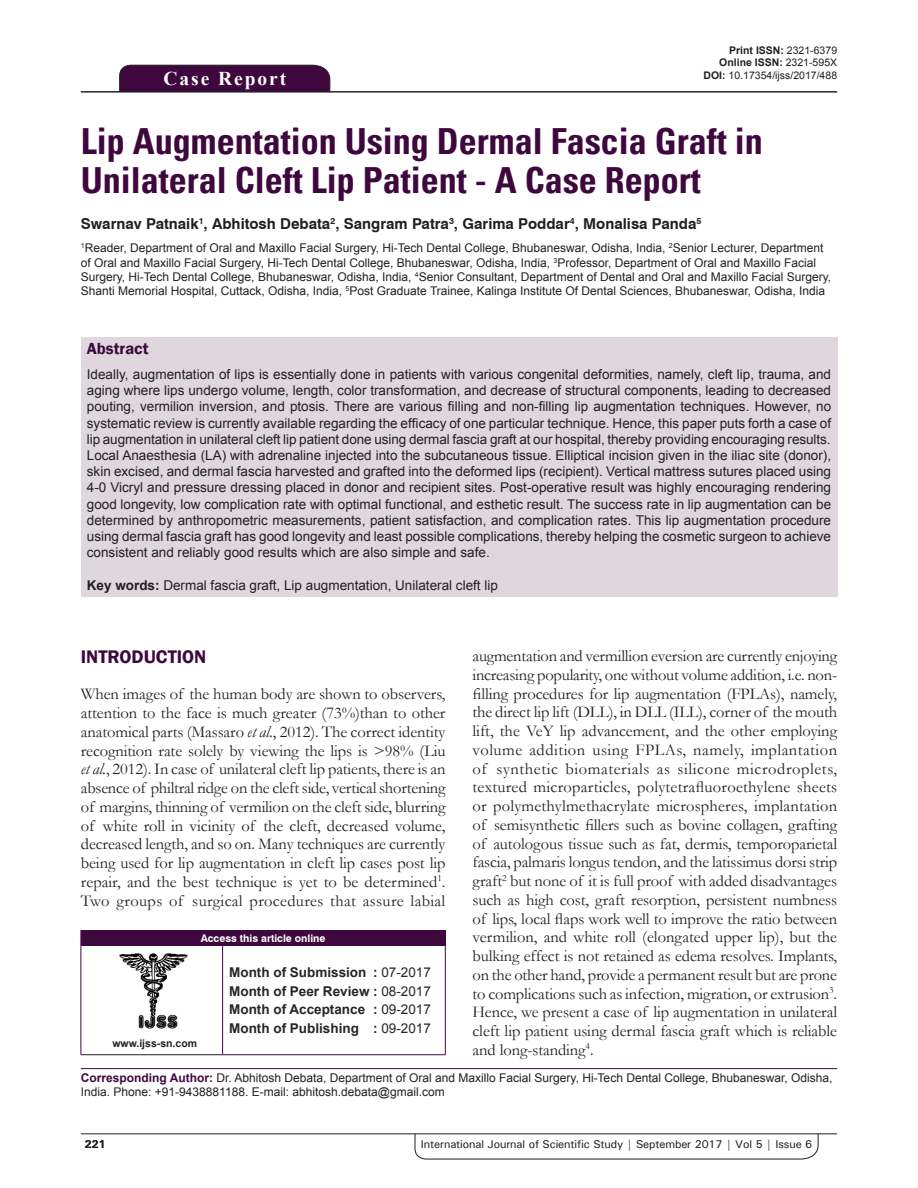
<style>
.page{position:relative;width:918px;height:1188px;background:#fff}
.page>*{position:absolute;margin:0;border:0;box-sizing:border-box;transform-origin:0 0}
.AT{font:700 condensed 36px/39px "Univers";color:#3e083e}
.AH{font:700 19.5px "Times New Roman";letter-spacing:.1em;color:#fff}
.t1{font:600 18.75px "Franklin Gothic";color:#3e083e}
.TX{font:16.5px/18.8px "Garamond";letter-spacing:-.005em;color:#231f20;text-align:justify}
.ABSH{font:600 16.5px "Franklin Gothic";color:#3e083e}
.AU{font:700 15px "Swiss 721 BT";color:#231f20}
.ABS_1{font:13.5px/16.2px "Arial";color:#231f20;text-align:justify}
.HIS{font:700 13.5px/18.8px "Arial";color:#282526;text-align:justify}
.KWD{font:13.5px "Arial";color:#231f20}
.AFF{font:12px/14.4px "Arial";color:#231f20}
.ADD{font:12px/14.4px "Arial";color:#231f20}
.RF{font:500 11.25px "Univers";letter-spacing:-.01em;color:#231f20}
.t2{font:700 11.25px "Univers";color:#231f20}
.DOI{font:700 10.5px "Arial";color:#231f20}
.DOI-2{font:10.5px "Arial";color:#231f20}
.AAO{font:700 10.5px "Swiss 721 BT";color:#fff}
.Web{font:700 10.5px "Arial";color:#231f20}
.s1{font-weight:400}
.s2{font-weight:700}
.s3{font-style:italic}
.s4{font-weight:700;color:#3e083e}
</style>
<div class="page">
<svg style="left:415px;top:1133px;width:404px;height:26px"></svg>
<hr style="left:81px;top:1134px;width:756px;height:1px;background:#231f20">
<div style="left:119px;top:65px;width:211px;height:26px;background:#3e083e"></div>
<hr style="left:81px;top:91px;width:756px;height:1px;background:#231f20">
<div style="left:81px;top:337px;width:756px;height:259px;background:#e0d7de"></div>
<img style="left:119px;top:953px;width:69px;height:75px">
<div style="left:81px;top:930px;width:364px;height:15px;background:#3e083e"></div>
<svg style="left:445px;top:930px;width:1px;height:15px"></svg>
<hr style="left:81px;top:945px;width:142px;height:1px;background:#3e083e">
<hr style="left:81px;top:946px;width:1px;height:108px;background:#3e083e">
<hr style="left:81px;top:1054px;width:142px;height:1px;background:#231f20">
<hr style="left:223px;top:945px;width:223px;height:1px;background:#3e083e">
<hr style="left:222px;top:946px;width:1px;height:108px;background:#3e083e">
<hr style="left:445px;top:946px;width:1px;height:108px;background:#3e083e">
<hr style="left:223px;top:1054px;width:223px;height:1px;background:#3e083e">
<hr style="left:81px;top:1068px;width:756px;height:1px;background:#3e083e">
<p class="DOI" style="left:729px;top:43px;width:109px">Print ISSN: <span class="s1">2321-6379</span></p>
<p class="DOI" style="left:719px;top:56px;width:119px">Online ISSN: <span class="s1">2321-595X</span></p>
<p class="AH" style="left:163px;top:64px;width:124px">Case Report</p>
<p class="DOI-2" style="left:704px;top:68px;width:135px"><span class="s2">DOI:</span> 10.17354/ijss/2017/488</p>
<p class="AT" style="left:81px;top:122px;width:683px">Lip Augmentation Using Dermal Fascia Graft in<br>Unilateral Cleft Lip Patient - A Case Report</p>
<p class="AU" style="left:81px;top:215px;width:622px">Swarnav Patnaik<sup>1</sup>, Abhitosh Debata<sup>2</sup>, Sangram Patra<sup>3</sup>, Garima Poddar<sup>4</sup>, Monalisa Panda<sup>5</sup></p>
<p class="AFF" style="left:81px;top:241px;width:752px"><sup>1</sup>Reader, Department of Oral and Maxillo Facial Surgery, Hi-Tech Dental College, Bhubaneswar, Odisha, India, <sup>2</sup>Senior Lecturer, Department of Oral and Maxillo Facial Surgery, Hi-Tech Dental College, Bhubaneswar, Odisha, India, <sup>3</sup>Professor, Department of Oral and Maxillo Facial Surgery, Hi-Tech Dental College, Bhubaneswar, Odisha, India, <sup>4</sup>Senior Consultant, Department of Dental and Oral and Maxillo Facial Surgery, Shanti Memorial Hospital, Cuttack, Odisha, India, <sup>5</sup>Post Graduate Trainee, Kalinga Institute Of Dental Sciences, Bhubaneswar, Odisha, India</p>
<p class="ABSH" style="left:87px;top:339px;width:63px">Abstract</p>
<p class="ABS_1" style="left:87px;top:366px;width:746px">Ideally, augmentation of lips is essentially done in patients with various congenital deformities, namely, cleft lip, trauma, and aging where lips undergo volume, length, color transformation, and decrease of structural components, leading to decreased pouting, vermilion inversion, and ptosis. There are various filling and non-filling lip augmentation techniques. However, no systematic review is currently available regarding the efficacy of one particular technique. Hence, this paper puts forth a case of lip augmentation in unilateral cleft lip patient done using dermal fascia graft at our hospital, thereby providing encouraging results.<br>Local Anaesthesia (LA) with adrenaline injected into the subcutaneous tissue. Elliptical incision given in the iliac site (donor), skin excised, and dermal fascia harvested and grafted into the deformed lips (recipient). Vertical mattress sutures placed using 4-0 Vicryl and pressure dressing placed in donor and recipient sites. Post-operative result was highly encouraging rendering good longevity, low complication rate with optimal functional, and esthetic result. The success rate in lip augmentation can be determined by anthropometric measurements, patient satisfaction, and complication rates. This lip augmentation procedure using dermal fascia graft has good longevity and least possible complications, thereby helping the cosmetic surgeon to achieve consistent and reliably good results which are also simple and safe.</p>
<p class="KWD" style="left:87px;top:577px;width:413px"><span class="s2">Key words:</span> Dermal fascia graft, Lip augmentation, Unilateral cleft lip</p>
<p class="TX" style="left:473px;top:646px;width:366px">augmentation and vermillion eversion are currently enjoying increasing popularity, one without volume addition, i.e. non&shy;filling procedures for lip augmentation (FPLAs), namely, the direct lip lift (DLL), in DLL (ILL), corner of the mouth lift, the VeY lip advancement, and the other employing volume addition using FPLAs, namely, implantation of synthetic biomaterials as silicone microdroplets, textured microparticles, polytetrafluoroethylene sheets or polymethylmethacrylate microspheres, implantation of semisynthetic fillers such as bovine collagen, grafting of autologous tissue such as fat, dermis, temporoparietal fascia, palmaris longus tendon, and the latissimus dorsi strip graft<sup>2</sup> but none of it is full proof with added disadvantages such as high cost, graft resorption, persistent numbness of lips, local flaps work well to improve the ratio between vermilion, and white roll (elongated upper lip), but the bulking effect is not retained as edema resolves. Implants, on the other hand, provide a permanent result but are prone to complications such as infection, migration, or extrusion<sup>3</sup>.<br>Hence, we present a case of lip augmentation in unilateral cleft lip patient using dermal fascia graft which is reliable and long-standing<sup>4</sup>.</p>
<h1 class="t1" style="left:81px;top:646px;width:127px">INTRODUCTION</h1>
<p class="TX" style="left:81px;top:684px;width:366px">When images of the human body are shown to observers, attention to the face is much greater (73%)than to other anatomical parts (Massaro <span class="s3">et al.</span>, 2012). The correct identity recognition rate solely by viewing the lips is &gt;98% (Liu <span class="s3">et al.</span>, 2012). In case of unilateral cleft lip patients, there is an absence of philtral ridge on the cleft side, vertical shortening of margins, thinning of vermilion on the cleft side, blurring of white roll in vicinity of the cleft, decreased volume, decreased length, and so on. Many techniques are currently being used for lip augmentation in cleft lip cases post lip repair, and the best technique is yet to be determined<sup>1</sup>.<br>Two groups of surgical procedures that assure labial</p>
<p class="AAO" style="left:201px;top:932px;width:126px">Access this article online</p>
<p class="HIS" style="left:229px;top:963px;width:203px">Month of Submission : <span class="s1">07-2017<br></span>Month of Peer Review : <span class="s1">08-2017<br></span>Month of Acceptance : <span class="s1">09-2017<br></span>Month of Publishing : <span class="s1">09-2017</span></p>
<p class="ADD" style="left:81px;top:1070px;width:753px"><span class="s4">Corresponding Author:</span> Dr. Abhitosh Debata, Department of Oral and Maxillo Facial Surgery, Hi-Tech Dental College, Bhubaneswar, Odisha,<br>India. Phone: +91-9438881188. E-mail: abhitosh.debata@gmail.com</p>
<p class="Web" style="left:112px;top:1036px;width:86px">www.ijss-sn.com</p>
<p class="t2" style="left:84px;top:1137px;width:23px">221</p>
<p class="RF" style="left:421px;top:1137px;width:393px">International Journal of Scientific Study | September 2017 | Vol 5 | Issue 6</p>
</div>
